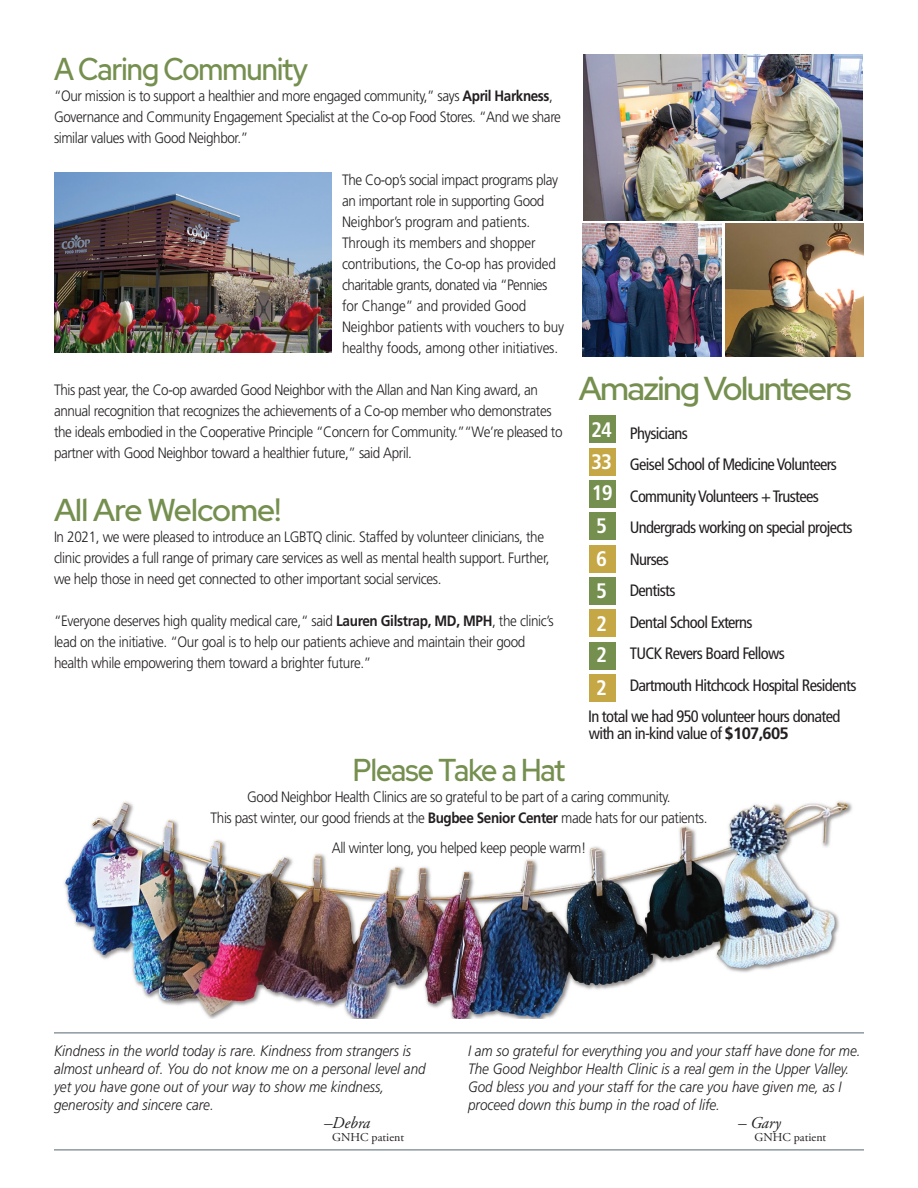
<style>
.page{position:relative;width:918px;height:1188px;background:#fff}
.page>*{position:absolute;margin:0;border:0;box-sizing:border-box;transform-origin:0 0}
.t1{font:500 33px "Red Hat Display";letter-spacing:-.05em;color:#758f4f}
.t2{font:500 31.5px "Red Hat Display";letter-spacing:-.03em;color:#758f4f;scale:.9 1}
.t3{font:500 31.5px "Red Hat Display";letter-spacing:-.03em;color:#758f4f}
.t4{font:condensed 16.5px "Frutiger";letter-spacing:-.04em;color:#231f20}
.t5{font:italic 16.5px "Adobe Garamond Pro";color:#231f20}
.t6{font:300 15px/21px "Frutiger";letter-spacing:-.03em;color:#231f20;scale:.9 1}
.t7{font:italic 300 15px/18px "Frutiger";color:#231f20;scale:.9 1}
.t8{font:300 15px/21px "Frutiger";letter-spacing:-.01em;color:#231f20;scale:.9 1}
.t9{font:12px "Adobe Garamond Pro";color:#231f20}
.s1{font-weight:700}
.s2{font-weight:700;font-size:21px;color:#fff}
.s3{font-weight:700;font-stretch:normal}
</style>
<div class="page">
<div style="left:589px;top:674px;width:27px;height:28px;background:#c6a745"></div>
<img style="left:63px;top:801px;width:790px;height:218px">
<div style="left:589px;top:642px;width:27px;height:27px;background:#758f4f"></div>
<div style="left:589px;top:577px;width:27px;height:28px;background:#758f4f"></div>
<div style="left:589px;top:415px;width:27px;height:28px;background:#758f4f"></div>
<div style="left:589px;top:448px;width:27px;height:27px;background:#c6a745"></div>
<div style="left:589px;top:480px;width:27px;height:28px;background:#758f4f"></div>
<div style="left:589px;top:512px;width:27px;height:28px;background:#758f4f"></div>
<div style="left:589px;top:545px;width:27px;height:27px;background:#c6a745"></div>
<div style="left:589px;top:609px;width:27px;height:28px;background:#c6a745"></div>
<img style="left:54px;top:173px;width:278px;height:179px">
<img style="left:584px;top:55px;width:278px;height:166px">
<img style="left:582px;top:223px;width:139px;height:133px">
<img style="left:725px;top:223px;width:139px;height:133px">
<hr style="left:54px;top:1033px;width:810px;height:1px;background:#546772">
<hr style="left:54px;top:1150px;width:810px;height:1px;background:#546772">
<h2 class="t2" style="left:54px;top:48px;width:284px">A Caring Community</h2>
<p class="t6" style="left:54px;top:86px;width:565px">“Our mission is to support a healthier and more engaged community,” says <span class="s1">April Harkness</span>,<br>Governance and Community Engagement Specialist at the Co-op Food Stores. “And we share similar values with Good Neighbor.”</p>
<p class="t8" style="left:342px;top:170px;width:249px">The Co-op’s social impact programs play an important role in supporting Good Neighbor’s program and patients.<br>Through its members and shopper contributions, the Co-op has provided charitable grants, donated via “Pennies for Change” and provided Good Neighbor patients with vouchers to buy healthy foods, among other initiatives.</p>
<p class="t6" style="left:54px;top:380px;width:567px">This past year, the Co-op awarded Good Neighbor with the Allan and Nan King award, an annual recognition that recognizes the achievements of a Co-op member who demonstrates the ideals embodied in the Cooperative Principle “Concern for Community.”“We’re pleased to partner with Good Neighbor toward a healthier future,” said April.</p>
<h2 class="t3" style="left:54px;top:489px;width:229px">All Are Welcome!</h2>
<p class="t6" style="left:54px;top:527px;width:552px">In 2021, we were pleased to introduce an LGBTQ clinic. Staffed by volunteer clinicians, the clinic provides a full range of primary care services as well as mental health support. Further, we help those in need get connected to other important social services.</p>
<p class="t6" style="left:54px;top:611px;width:557px">“Everyone deserves high quality medical care,“ said <span class="s1">Lauren Gilstrap, MD, MPH</span>, the clinic’s lead on the initiative. “Our goal is to help our patients achieve and maintain their good health while empowering them toward a brighter future.”</p>
<h1 class="t1" style="left:579px;top:366px;width:274px">Amazing Volunteers</h1>
<p class="t4" style="left:591px;top:423px;width:98px"><span class="s2">24</span> Physicians</p>
<p class="t4" style="left:591px;top:455px;width:247px"><span class="s2">33</span> Geisel School of Medicine Volunteers</p>
<p class="t4" style="left:592px;top:486px;width:228px"><span class="s2">19</span> Community Volunteers + Trustees</p>
<p class="t4" style="left:596px;top:518px;width:258px"><span class="s2">5</span> Undergrads working on special projects</p>
<p class="t4" style="left:596px;top:549px;width:74px"><span class="s2">6</span> Nurses</p>
<p class="t4" style="left:596px;top:581px;width:81px"><span class="s2">5</span> Dentists</p>
<p class="t4" style="left:596px;top:612px;width:158px"><span class="s2">2</span> Dental School Externs</p>
<p class="t4" style="left:596px;top:644px;width:190px"><span class="s2">2</span> TUCK Revers Board Fellows</p>
<p class="t4" style="left:596px;top:675px;width:262px"><span class="s2">2</span> Dartmouth Hitchcock Hospital Residents</p>
<p class="t4" style="left:588px;top:707px;width:254px">In total we had 950 volunteer hours donated</p>
<p class="t4" style="left:589px;top:723px;width:202px">with an in-kind value of <span class="s3">$107,605</span></p>
<h2 class="t2" style="left:353px;top:749px;width:237px">Please Take a Hat</h2>
<p class="t6" style="left:211px;top:786px;width:554px;text-align:center">Good Neighbor Health Clinics are so grateful to be part of a caring community.<br>This past winter, our good friends at the <span class="s1">Bugbee Senior Center</span> made hats for our patients.</p>
<p class="t6" style="left:332px;top:837px;width:284px">All winter long, you helped keep people warm!</p>
<p class="t7" style="left:54px;top:1042px;width:415px">Kindness in the world today is rare. Kindness from strangers is almost unheard of. You do not know me on a personal level and yet you have gone out of your way to show me kindness, generosity and sincere care.</p>
<p class="t5" style="left:324px;top:1113px;width:48px">–Debra</p>
<p class="t9" style="left:332px;top:1130px;width:73px">GNHC patient</p>
<p class="t7" style="left:468px;top:1042px;width:438px">I am so grateful for everything you and your staff have done for me.<br>The Good Neighbor Health Clinic is a real gem in the Upper Valley.<br>God bless you and your staff for the care you have given me, as I proceed down this bump in the road of life.</p>
<p class="t5" style="left:738px;top:1113px;width:44px">– Gary</p>
<p class="t9" style="left:754px;top:1130px;width:73px">GNHC patient</p>
</div>
